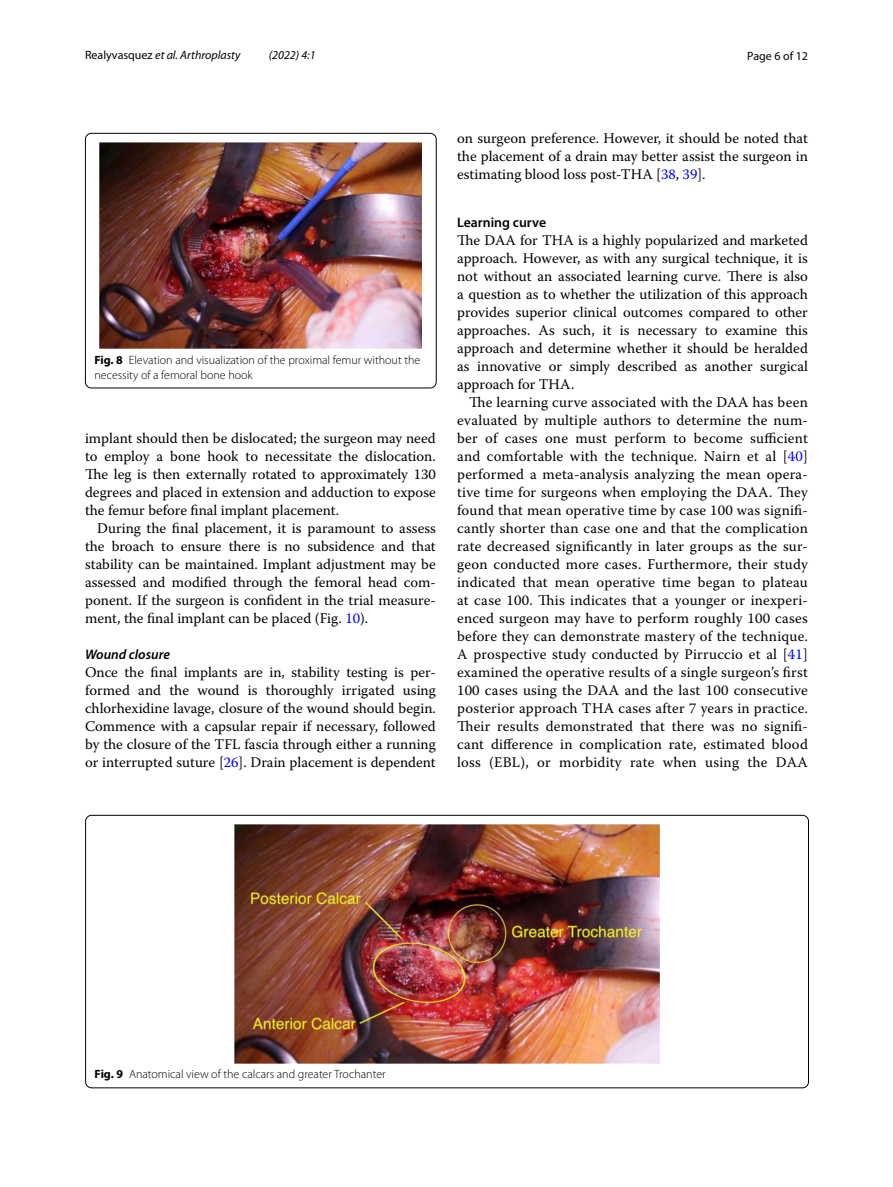
<style>
.page{position:relative;width:893px;height:1187px;background:#fff}
.page>*{position:absolute;margin:0;border:0;box-sizing:border-box;transform-origin:0 0}
.t1{font:14.7px/18px "Warnock Pro";color:#000;text-align:justify}
.t2{font:600 13.8px "Myriad Pro";color:#000}
.t3{font:italic 600 13.8px "Myriad Pro";color:#000}
.t4{font:300 12px/15px "Myriad Pro";color:#000}
.t5{font:italic 12px "Myriad Pro";color:#000}
.t6{font:12px "Myriad Pro";color:#000}
.s1{font-style:normal}
.s2{font-weight:700}
.s3{color:#00f}
</style>
<div class="page">
<img style="left:100px;top:142px;width:322px;height:206px">
<div style="left:85px;top:133px;width:351px;height:255px;border:1px solid #000;border-radius:6px"></div>
<img style="left:234px;top:824px;width:426px;height:239px">
<p class="t5" style="left:85px;top:48px;width:157px"><span class="s1">Realyvasquez</span> et al. Arthroplasty</p>
<p class="t5" style="left:269px;top:48px;width:48px">(2022) 4:1</p>
<p class="t6" style="left:747px;top:48px;width:62px">Page 6 of 12</p>
<p class="t4" style="left:94px;top:352px;width:327px"><span class="s2">Fig. 8</span> Elevation and visualization of the proximal femur without the necessity of a femoral bone hook</p>
<p class="t1" style="left:85px;top:429px;width:352px">implant should then be dislocated; the surgeon may need to employ a bone hook to necessitate the dislocation.<br>The leg is then externally rotated to approximately 130 degrees and placed in extension and adduction to expose the femur before final implant placement.</p>
<p class="t1" style="left:85px;top:519px;width:352px;text-indent:12px">During the final placement, it is paramount to assess the broach to ensure there is no subsidence and that stability can be maintained. Implant adjustment may be assessed and modified through the femoral head com&shy;ponent. If the surgeon is confident in the trial measure&shy;ment, the final implant can be placed (Fig. <span class="s3">10</span>).</p>
<p class="t3" style="left:85px;top:645px;width:87px">Wound closure</p>
<p class="t1" style="left:85px;top:663px;width:352px">Once the final implants are in, stability testing is per&shy;formed and the wound is thoroughly irrigated using chlorhexidine lavage, closure of the wound should begin.<br>Commence with a capsular repair if necessary, followed by the closure of the TFL fascia through either a running or interrupted suture [<span class="s3">26</span>]. Drain placement is dependent</p>
<p class="t1" style="left:457px;top:128px;width:352px">on surgeon preference. However, it should be noted that the placement of a drain may better assist the surgeon in estimating blood loss post-THA [<span class="s3">38</span>, <span class="s3">39</span>].</p>
<p class="t2" style="left:457px;top:213px;width:90px">Learning curve</p>
<p class="t1" style="left:457px;top:231px;width:352px">The DAA for THA is a highly popularized and marketed approach. However, as with any surgical technique, it is not without an associated learning curve. There is also a question as to whether the utilization of this approach provides superior clinical outcomes compared to other approaches. As such, it is necessary to examine this approach and determine whether it should be heralded as innovative or simply described as another surgical approach for THA.</p>
<p class="t1" style="left:457px;top:392px;width:352px;text-indent:12px">The learning curve associated with the DAA has been evaluated by multiple authors to determine the num&shy;ber of cases one must perform to become sufficient and comfortable with the technique. Nairn et al [<span class="s3">40</span>] performed a meta-analysis analyzing the mean opera&shy;tive time for surgeons when employing the DAA. They found that mean operative time by case 100 was signifi&shy;cantly shorter than case one and that the complication rate decreased significantly in later groups as the sur&shy;geon conducted more cases. Furthermore, their study indicated that mean operative time began to plateau at case 100. This indicates that a younger or inexperi&shy;enced surgeon may have to perform roughly 100 cases before they can demonstrate mastery of the technique.<br>A prospective study conducted by Pirruccio et al [<span class="s3">41</span>] examined the operative results of a single surgeon’s first 100 cases using the DAA and the last 100 consecutive posterior approach THA cases after 7 years in practice.<br>Their results demonstrated that there was no signifi&shy;cant difference in complication rate, estimated blood loss (EBL), or morbidity rate when using the DAA</p>
<p class="t4" style="left:95px;top:1067px;width:293px"><span class="s2">Fig. 9</span> Anatomical view of the calcars and greater Trochanter</p>
</div>
